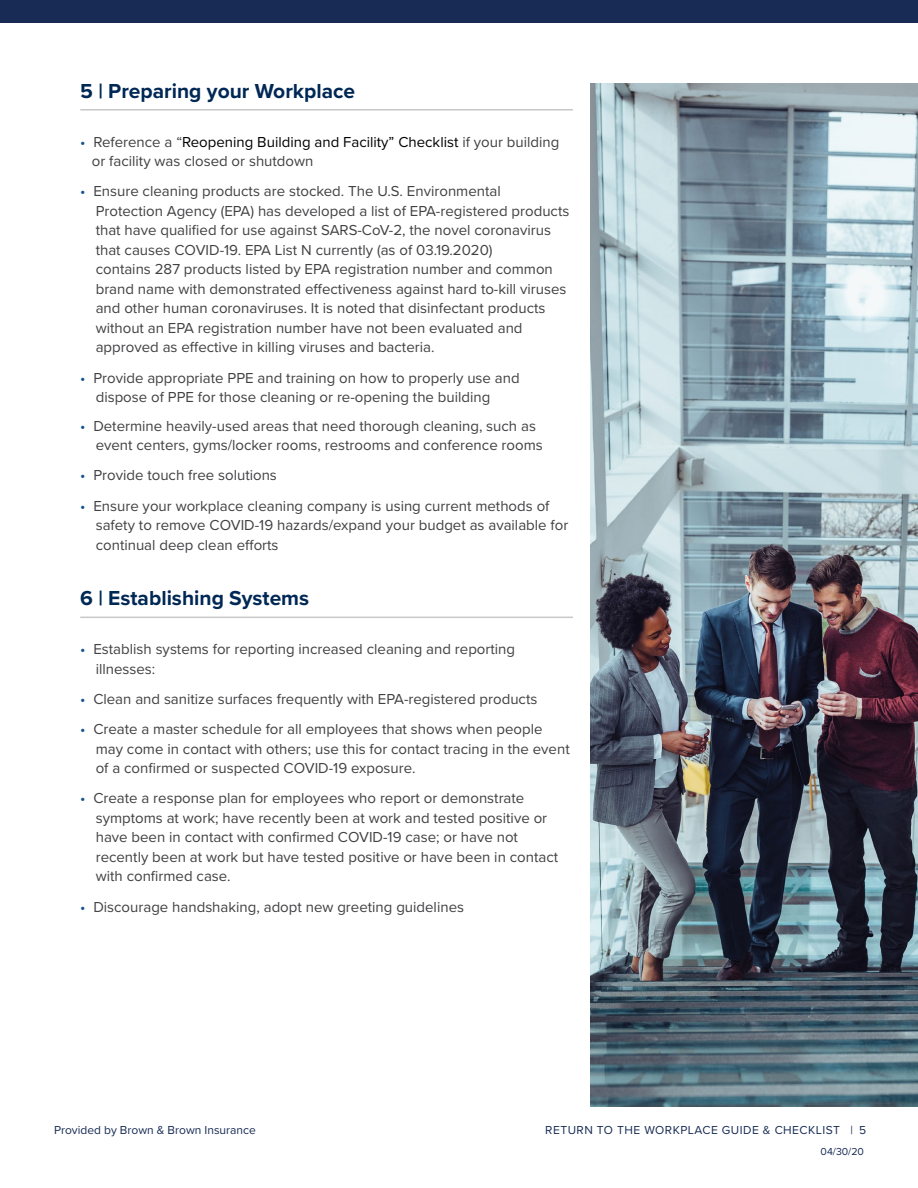
<style>
.page{position:relative;width:918px;height:1188px;background:#fff}
.page>*{position:absolute;margin:0;border:0;box-sizing:border-box;transform-origin:0 0}
.t1{font:700 21px "Proxima Nova";color:#002855}
.t2{font:15px/19.5px "Proxima Nova";color:#414042}
.t3{font:15px "Proxima Nova";color:#000}
.t4{font:12px "Proxima Nova";letter-spacing:.04em;color:#172b54}
.t5{font:12px "Proxima Nova";letter-spacing:.015em;color:#172b54}
.t6{font:10.5px "Proxima Nova";color:#172b54}
.s1{color:#134f90}
.s2{color:#414042}
</style>
<div class="page">
<div style="left:0;top:0;width:918px;height:23px;background:#182b55"></div>
<hr style="left:80px;top:109px;width:493px;height:2px;background:#c7c9c8">
<hr style="left:80px;top:617px;width:493px;height:1px;background:#c7c9c8">
<img style="left:591px;top:84px;width:327px;height:1023px">
<p class="t1" style="left:80px;top:75px;width:277px">5 | Preparing your Workplace</p>
<p class="t3" style="left:80px;top:130px;width:481px"><span class="s1">•</span> <span class="s2">Reference a “</span>Reopening Building and Facility” Checklist <span class="s2">if your building</span></p>
<p class="t2" style="left:92px;top:151px;width:223px">or facility was closed or shutdown</p>
<p class="t2" style="left:96px;top:181px;width:475px;text-indent:-15px"><span class="s1">•</span> Ensure cleaning products are stocked. The U.S. Environmental Protection Agency (EPA) has developed a list of EPA-registered products that have qualified for use against SARS-CoV-2, the novel coronavirus that causes COVID-19. EPA List N currently (as of 03.19.2020)<br>contains 287 products listed by EPA registration number and common brand name with demonstrated effectiveness against hard to-kill viruses and other human coronaviruses. It is noted that disinfectant products without an EPA registration number have not been evaluated and approved as effective in killing viruses and bacteria.</p>
<p class="t2" style="left:96px;top:367px;width:425px;text-indent:-15px"><span class="s1">•</span> Provide appropriate PPE and training on how to properly use and dispose of PPE for those cleaning or re-opening the building</p>
<p class="t2" style="left:96px;top:415px;width:449px;text-indent:-15px"><span class="s1">•</span> Determine heavily-used areas that need thorough cleaning, such as event centers, gyms/locker rooms, restrooms and conference rooms</p>
<p class="t2" style="left:80px;top:465px;width:198px"><span class="s1">•</span> Provide touch free solutions</p>
<p class="t2" style="left:96px;top:495px;width:474px;text-indent:-15px"><span class="s1">•</span> Ensure your workplace cleaning company is using current methods of safety to remove COVID-19 hazards/expand your budget as available for continual deep clean efforts</p>
<p class="t1" style="left:80px;top:582px;width:230px">6 | Establishing Systems</p>
<p class="t2" style="left:80px;top:639px;width:436px"><span class="s1">•</span> Establish systems for reporting increased cleaning and reporting</p>
<p class="t2" style="left:96px;top:658px;width:61px">illnesses:</p>
<p class="t2" style="left:80px;top:688px;width:459px"><span class="s1">•</span> Clean and sanitize surfaces frequently with EPA-registered products</p>
<p class="t2" style="left:80px;top:719px;width:464px"><span class="s1">•</span> Create a master schedule for all employees that shows when people</p>
<p class="t2" style="left:96px;top:738px;width:476px">may come in contact with others; use this for contact tracing in the event</p>
<p class="t2" style="left:96px;top:758px;width:321px">of a confirmed or suspected COVID-19 exposure.</p>
<p class="t2" style="left:96px;top:788px;width:464px;text-indent:-15px"><span class="s1">•</span> Create a response plan for employees who report or demonstrate symptoms at work; have recently been at work and tested positive or have been in contact with confirmed COVID-19 case; or have not recently been at work but have tested positive or have been in contact with confirmed case.</p>
<p class="t2" style="left:80px;top:896px;width:385px"><span class="s1">•</span> Discourage handshaking, adopt new greeting guidelines</p>
<p class="t5" style="left:54px;top:1121px;width:203px">Provided by Brown &amp; Brown Insurance</p>
<p class="t4" style="left:545px;top:1121px;width:322px">RETURN TO THE WORKPLACE GUIDE &amp; CHECKLIST | 5</p>
<p class="t6" style="left:821px;top:1144px;width:45px">04/30/20</p>
</div>
